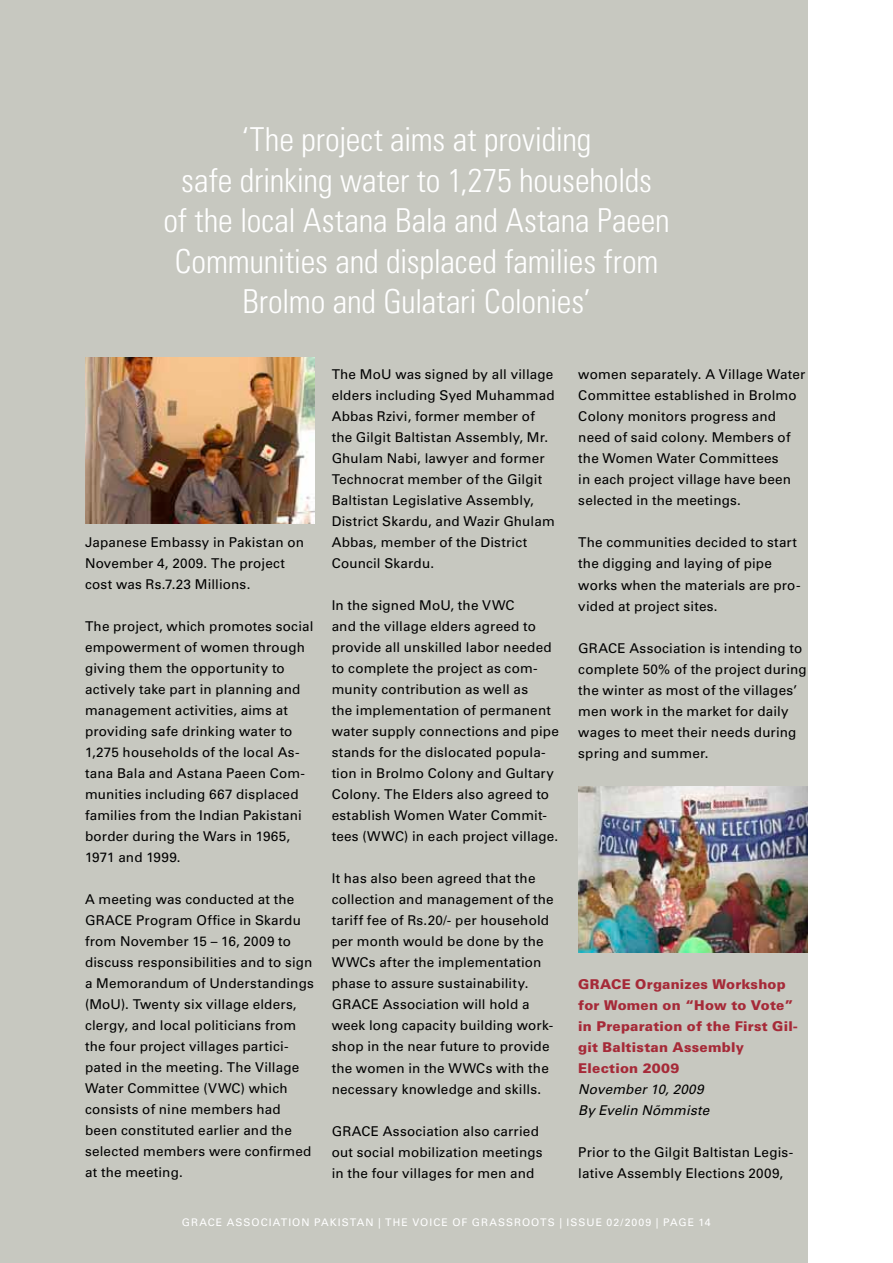
<style>
.page{position:relative;width:893px;height:1263px;background:#fff}
.page>*{position:absolute;margin:0;border:0;box-sizing:border-box;transform-origin:0 0}
.t1{font:300 condensed 33px/40.5px "Univers LT Std";letter-spacing:-.005em;color:#fff;text-align:center}
.t2{font:13.5px/21px "Univers LT Std";letter-spacing:.01em;color:#000}
.t3{font:900 13.5px/21px "Univers LT Std";letter-spacing:.015em;color:#a62a38}
.t4{font:italic 13.5px/21px "Univers LT Std";letter-spacing:.01em;color:#000}
.t5{font:10.5px "Univers LT Std";letter-spacing:.1em;color:#fff}
</style>
<div class="page">
<div style="left:0;top:0;width:808px;height:1263px;background:#c7c8c0"></div>
<img style="left:578px;top:786px;width:229px;height:166px">
<img style="left:85px;top:357px;width:230px;height:166px">
<h1 class="t1" style="left:163px;top:120px;width:508px">‘The project aims at providing<br>safe drinking water to 1,275 households<br>of the local Astana Bala and Astana Paeen Communities and displaced families from Brolmo and Gulatari Colonies’</h1>
<p class="t2" style="left:332px;top:364px;width:225px">The MoU was signed by all village elders including Syed Muhammad<br>Abbas Rzivi, former member of the Gilgit Baltistan Assembly, Mr.<br>Ghulam Nabi, lawyer and former<br>Technocrat member of the Gilgit<br>Baltistan Legislative Assembly,<br>District Skardu, and Wazir Ghulam<br>Abbas, member of the District<br>Council Skardu.</p>
<p class="t2" style="left:332px;top:595px;width:229px">In the signed MoU, the VWC<br>and the village elders agreed to provide all unskilled labor needed to complete the project as com&shy;munity contribution as well as<br>the implementation of permanent water supply connections and pipe stands for the dislocated popula&shy;tion in Brolmo Colony and Gultary<br>Colony. The Elders also agreed to establish Women Water Commit&shy;tees (WWC) in each project village.</p>
<p class="t2" style="left:332px;top:868px;width:224px">It has also been agreed that the collection and management of the tariff fee of Rs.20/- per household per month would be done by the<br>WWCs after the implementation phase to assure sustainability.<br>GRACE Association will hold a week long capacity building work&shy;shop in the near future to provide the women in the WWCs with the necessary knowledge and skills.</p>
<p class="t2" style="left:332px;top:1120px;width:212px">GRACE Association also carried out social mobilization meetings in the four villages for men and</p>
<p class="t2" style="left:578px;top:364px;width:229px">women separately. A Village Water<br>Committee established in Brolmo<br>Colony monitors progress and need of said colony. Members of the Women Water Committees<br>in each project village have been selected in the meetings.</p>
<p class="t2" style="left:578px;top:532px;width:224px">The communities decided to start the digging and laying of pipe works when the materials are pro&shy;vided at project sites.</p>
<p class="t2" style="left:578px;top:637px;width:230px">GRACE Association is intending to complete 50% of the project during the winter as most of the villages’ men work in the market for daily wages to meet their needs during spring and summer.</p>
<p class="t2" style="left:85px;top:532px;width:220px">Japanese Embassy in Pakistan on<br>November 4, 2009. The project cost was Rs.7.23 Millions.</p>
<p class="t2" style="left:85px;top:616px;width:230px">The project, which promotes social empowerment of women through giving them the opportunity to actively take part in planning and management activities, aims at providing safe drinking water to<br>1,275 households of the local As&shy;tana Bala and Astana Paeen Com&shy;munities including 667 displaced families from the Indian Pakistani border during the Wars in 1965,<br>1971 and 1999.</p>
<p class="t2" style="left:85px;top:889px;width:230px">A meeting was conducted at the<br>GRACE Program Office in Skardu from November 15 – 16, 2009 to discuss responsibilities and to sign a Memorandum of Understandings (MoU). Twenty six village elders, clergy, and local politicians from the four project villages partici&shy;pated in the meeting. The Village<br>Water Committee (VWC) which consists of nine members had been constituted earlier and the selected members were confirmed at the meeting.</p>
<p class="t3" style="left:578px;top:973px;width:221px">GRACE Organizes Workshop for Women on “How to Vote” in Preparation of the First Gil&shy;git Baltistan Assembly<br>Election 2009</p>
<p class="t4" style="left:578px;top:1078px;width:132px">November 10, 2009<br>By Evelin Nõmmiste</p>
<p class="t2" style="left:578px;top:1141px;width:216px">Prior to the Gilgit Baltistan Legis&shy;lative Assembly Elections 2009,</p>
<p class="t5" style="left:182px;top:1216px;width:530px">GRACE ASSOCIATION PAKISTAN | THE VOICE OF GRASSROOTS | ISSUE 02/2009 | PAGE 14</p>
</div>
